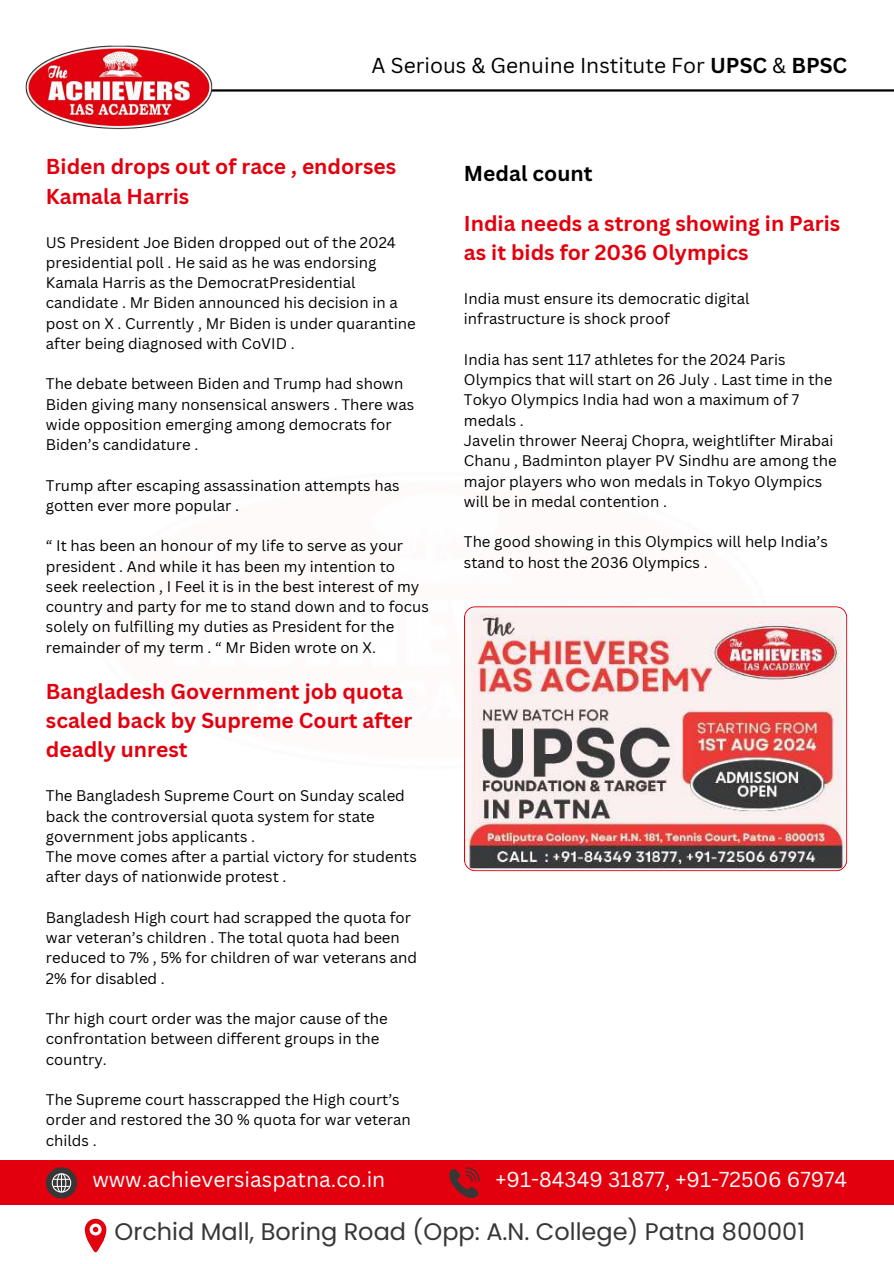
<style>
.page{position:relative;width:894px;height:1264px;background:#fff}
.page>*{position:absolute;margin:0;border:0;box-sizing:border-box;transform-origin:0 0}
.t1{font:24px "Poppins";color:#373737}
.t2{font:700 21px/29.2px "Canva Sans";color:#e3000e}
.t3{font:21px "Canva Sans";color:#fff}
.t4{font:21px "Canva Sans";color:#000}
.t5{font:700 21px "Canva Sans";color:#000}
.t6{font:15px/20.2px "Canva Sans";color:#000}
.s1{font-weight:700}
</style>
<div class="page">
<hr style="left:201px;top:89px;width:692px;height:3px;background:#000">
<img style="left:25px;top:45px;width:221px;height:85px">
<div style="left:0;top:1160px;width:893px;height:45px;background:#e3000e"></div>
<svg style="left:85px;top:1218px;width:21px;height:34px"></svg>
<svg style="left:46px;top:1167px;width:31px;height:31px"></svg>
<svg style="left:449px;top:1167px;width:30px;height:31px"></svg>
<img style="left:464px;top:606px;width:383px;height:265px">
<h2 class="t4" style="left:371px;top:51px;width:477px">A Serious &amp; Genuine Institute For <span class="s1">UPSC</span> &amp; <span class="s1">BPSC</span></h2>
<h2 class="t2" style="left:46px;top:152px;width:352px">Biden drops out of race , endorses<br>Kamala Harris</h2>
<p class="t6" style="left:46px;top:231px;width:371px">US President Joe Biden dropped out of the 2024 presidential poll . He said as he was endorsing Kamala Harris as the DemocratPresidential candidate . Mr Biden announced his decision in a post on X . Currently , Mr Biden is under quarantine after being diagnosed with CoVID .</p>
<p class="t6" style="left:46px;top:373px;width:369px">The debate between Biden and Trump had shown Biden giving many nonsensical answers . There was wide opposition emerging among democrats for Biden’s candidature .</p>
<p class="t6" style="left:46px;top:474px;width:355px">Trump after escaping assassination attempts has gotten ever more popular .</p>
<p class="t6" style="left:46px;top:535px;width:384px">“ It has been an honour of my life to serve as your president . And while it has been my intention to seek reelection , I Feel it is in the best interest of my country and party for me to stand down and to focus solely on fulfilling my duties as President for the remainder of my term . “ Mr Biden wrote on X.</p>
<h2 class="t2" style="left:46px;top:676px;width:368px">Bangladesh Government job quota scaled back by Supreme Court after deadly unrest</h2>
<p class="t6" style="left:46px;top:785px;width:372px">The Bangladesh Supreme Court on Sunday scaled back the controversial quota system for state government jobs applicants .<br>The move comes after a partial victory for students after days of nationwide protest .</p>
<p class="t6" style="left:46px;top:906px;width:372px">Bangladesh High court had scrapped the quota for war veteran’s children . The total quota had been reduced to 7% , 5% for children of war veterans and 2% for disabled .</p>
<p class="t6" style="left:46px;top:1008px;width:343px">Thr high court order was the major cause of the confrontation between different groups in the country.</p>
<p class="t6" style="left:46px;top:1089px;width:366px">The Supreme court hasscrapped the High court’s order and restored the 30 % quota for war veteran childs .</p>
<h2 class="t5" style="left:464px;top:159px;width:130px">Medal count</h2>
<h2 class="t2" style="left:464px;top:208px;width:377px">India needs a strong showing in Paris as it bids for 2036 Olympics</h2>
<p class="t6" style="left:464px;top:288px;width:287px">India must ensure its democratic digital infrastructure is shock proof</p>
<p class="t6" style="left:464px;top:349px;width:374px">India has sent 117 athletes for the 2024 Paris Olympics that will start on 26 July . Last time in the Tokyo Olympics India had won a maximum of 7 medals .<br>Javelin thrower Neeraj Chopra, weightlifter Mirabai Chanu , Badminton player PV Sindhu are among the major players who won medals in Tokyo Olympics will be in medal contention .</p>
<p class="t6" style="left:464px;top:531px;width:365px">The good showing in this Olympics will help India’s stand to host the 2036 Olympics .</p>
<h2 class="t3" style="left:92px;top:1164px;width:294px">www.achieversiaspatna.co.in</h2>
<h2 class="t3" style="left:495px;top:1164px;width:353px">+91-84349 31877, +91-72506 67974</h2>
<h1 class="t1" style="left:114px;top:1214px;width:691px">Orchid Mall, Boring Road (Opp: A.N. College) Patna 800001</h1>
</div>
